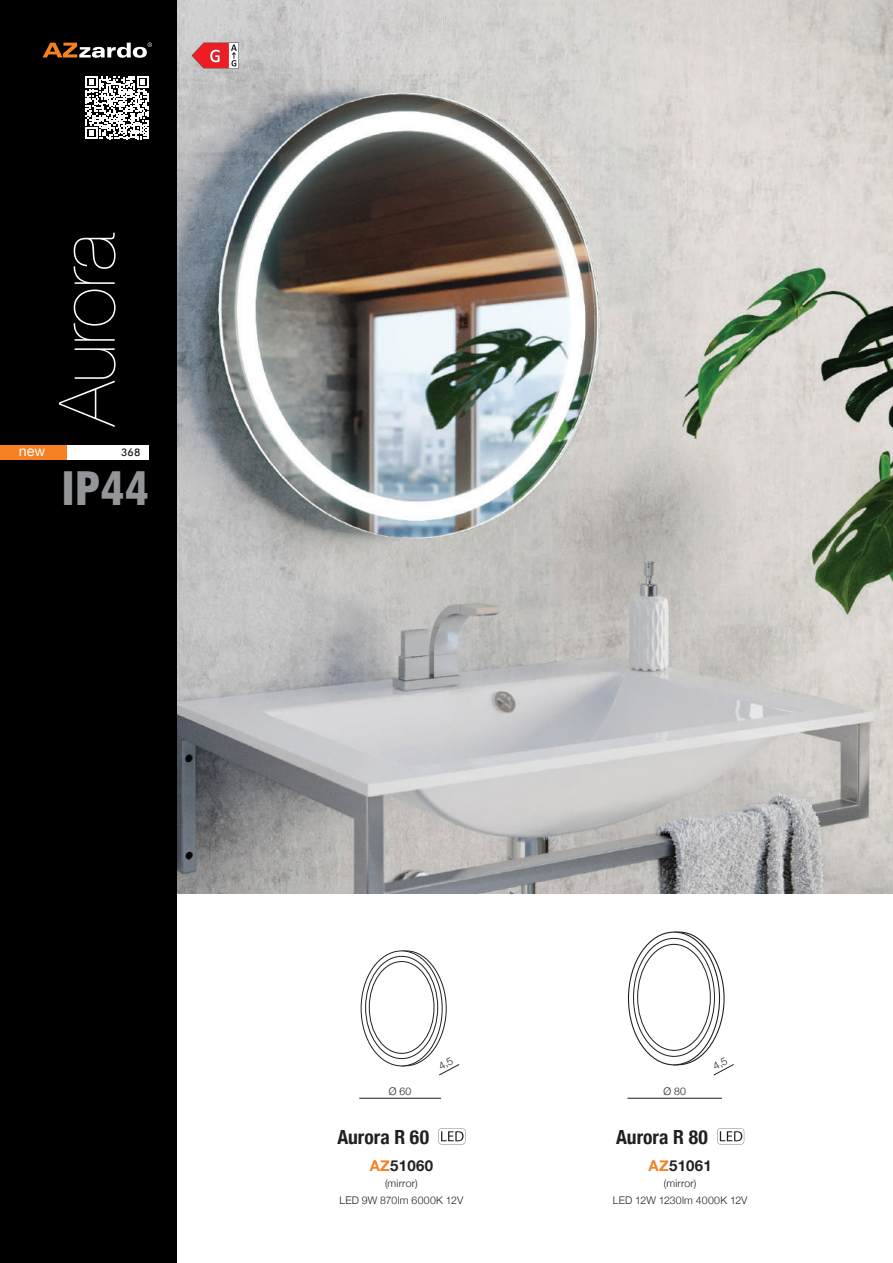
<style>
.page{position:relative;width:893px;height:1263px;background:#fff}
.page>*{position:absolute;margin:0;border:0;box-sizing:border-box;transform-origin:0 0}
.t1{font:200 78px "Helvetica Neue";color:#fff}
.t2{font:45px "Swis 721 Blk Cn EU";color:#939598}
.t3{font:700 condensed 19.5px "Helvetica Neue";color:#231f20}
.t4{font:700 15px "Helvetica Neue";letter-spacing:.02em;color:#231f20}
.t5{font:14.25px "Helvetica Neue";color:#fff}
.t6{font:300 10.5px/16.5px "Helvetica Neue";letter-spacing:.02em;color:#231f20;text-align:center}
.t7{font:10.5px "Futura Md EU";color:#231f20}
.s1{color:#f58124}
</style>
<div class="page">
<img style="left:177px;top:0;width:715px;height:893px">
<hr style="left:892px;top:0;width:1px;height:893px;background:#c9c7c8">
<div style="left:0;top:0;width:177px;height:1263px;background:#000"></div>
<div style="left:0;top:445px;width:149px;height:14px;background:#fff"></div>
<svg style="left:43px;top:43px;width:109px;height:15px"></svg>
<svg style="left:438px;top:1128px;width:27px;height:16px"></svg>
<svg style="left:717px;top:1128px;width:27px;height:16px"></svg>
<hr style="left:359px;top:1098px;width:82px;height:1px;background:#231f20">
<hr style="left:627px;top:1098px;width:95px;height:1px;background:#231f20">
<div style="left:0;top:445px;width:66px;height:14px;background:#f58124"></div>
<svg style="left:192px;top:43px;width:47px;height:25px"></svg>
<svg style="left:85px;top:76px;width:64px;height:63px"></svg>
<svg style="left:365px;top:950px;width:95px;height:125px"></svg>
<svg style="left:633px;top:931px;width:101px;height:144px"></svg>
<h3 class="t5" style="left:19px;top:441px;width:28px">new</h3>
<h1 class="t1" style="left:26px;top:426px;width:195px;rotate:-90deg">Aurora</h1>
<p class="t7" style="left:121px;top:446px;width:21px">368</p>
<h2 class="t2" style="left:62px;top:461px;width:89px">IP44</h2>
<p class="t6" style="left:389px;top:1082px;width:24px">Ø 60</p>
<p class="t6" style="left:663px;top:1082px;width:24px">Ø 80</p>
<h3 class="t3" style="left:337px;top:1121px;width:93px">Aurora R 60</h3>
<h3 class="t4" style="left:370px;top:1154px;width:65px"><span class="s1">AZ</span>51060</h3>
<p class="t6" style="left:340px;top:1174px;width:125px">(mirror)<br>LED 9W 870lm 6000K 12V</p>
<h3 class="t3" style="left:616px;top:1121px;width:93px">Aurora R 80</h3>
<h3 class="t4" style="left:648px;top:1154px;width:65px"><span class="s1">AZ</span>51061</h3>
<p class="t6" style="left:613px;top:1174px;width:136px">(mirror)<br>LED 12W 1230lm 4000K 12V</p>
</div>
